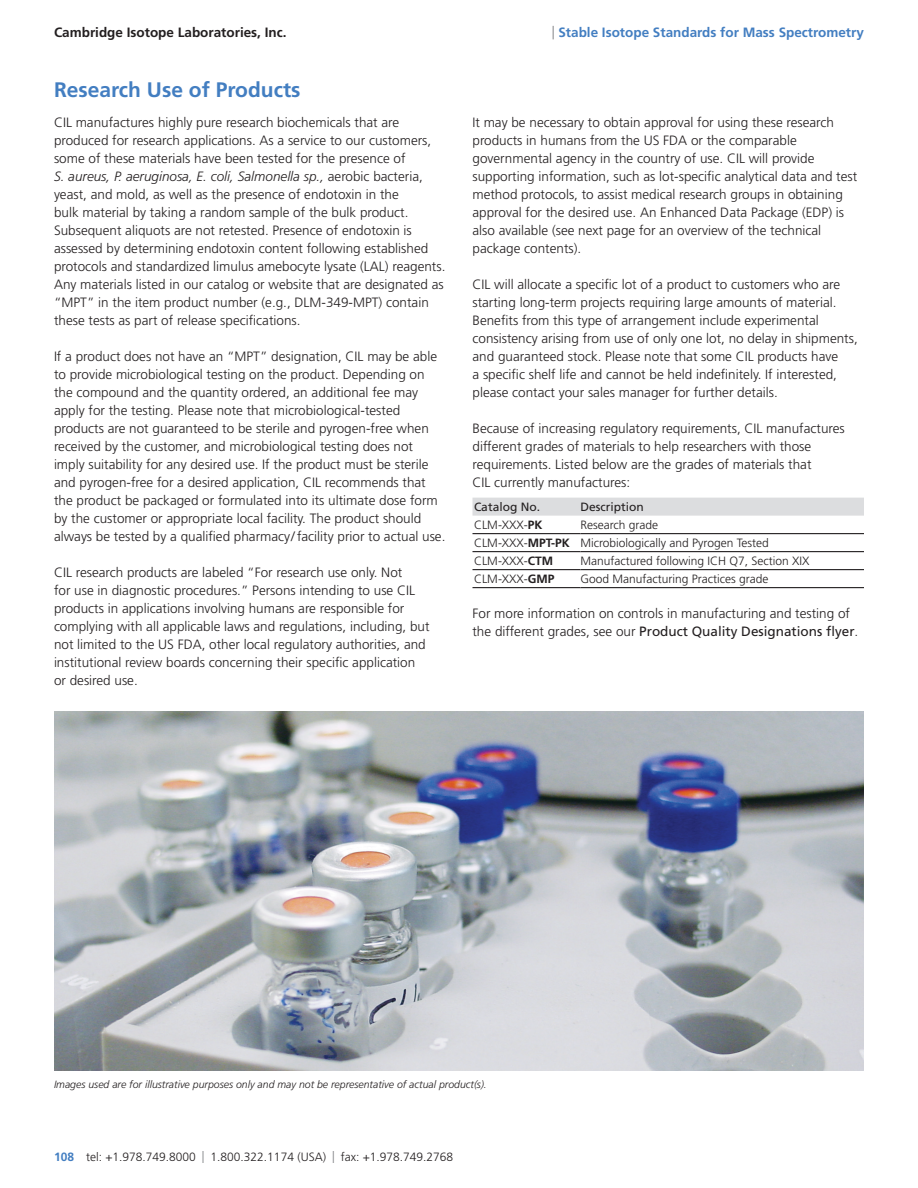
<style>
.page{position:relative;width:918px;height:1188px;background:#fff}
.page>*{position:absolute;margin:0;border:0;box-sizing:border-box;transform-origin:0 0}
.Product_Headings{font:700 21px "Frutiger LT Std";color:#437ec1}
.t1{font:300 13.5px/18px "Frutiger LT Std";color:#231f20}
.t2{font:700 13.5px "Frutiger LT Std";color:#437ec1}
.t3{font:700 13.5px "Frutiger LT Std";color:#231f20}
.t4{font:300 12px "Frutiger LT Std";color:#231f20}
.t5{font:12px "Frutiger LT Std";color:#231f20}
.t6{font:italic 300 10.5px "Frutiger LT Std";color:#231f20}
.s1{font-weight:300;color:#808285}
.s2{font-style:italic}
.s3{font-weight:700}
.s4{font-weight:400}
.s5{font-weight:700;color:#437ec1}
.s6{color:#808285}
</style>
<div class="page">
<div style="left:472px;top:498px;width:392px;height:18px;background:#dcdddf"></div>
<hr style="left:472px;top:533px;width:108px;height:1px;background:#231f20">
<hr style="left:580px;top:533px;width:284px;height:1px;background:#231f20">
<hr style="left:472px;top:551px;width:108px;height:1px;background:#231f20">
<hr style="left:580px;top:551px;width:284px;height:1px;background:#231f20">
<hr style="left:472px;top:569px;width:108px;height:1px;background:#231f20">
<hr style="left:580px;top:569px;width:284px;height:1px;background:#231f20">
<hr style="left:472px;top:587px;width:108px;height:1px;background:#231f20">
<hr style="left:580px;top:587px;width:284px;height:1px;background:#231f20">
<img style="left:54px;top:711px;width:810px;height:360px">
<p class="t3" style="left:54px;top:25px;width:234px">Cambridge Isotope Laboratories, Inc.</p>
<p class="t2" style="left:552px;top:25px;width:314px"><span class="s1">|</span> Stable Isotope Standards for Mass Spectrometry</p>
<p class="Product_Headings" style="left:54px;top:77px;width:248px">Research Use of Products</p>
<p class="t1" style="left:54px;top:114px;width:379px">CIL manufactures highly pure research biochemicals that are produced for research applications. As a service to our customers, some of these materials have been tested for the presence of</p>
<p class="t1" style="left:54px;top:168px;width:370px"><span class="s2">S. aureus, P. aeruginosa, E. coli, Salmonella sp.,</span> aerobic bacteria, yeast, and mold, as well as the presence of endotoxin in the</p>
<p class="t1" style="left:54px;top:204px;width:393px">bulk material by taking a random sample of the bulk product.<br>Subsequent aliquots are not retested. Presence of endotoxin is assessed by determining endotoxin content following established protocols and standardized limulus amebocyte lysate (LAL) reagents.<br>Any materials listed in our catalog or website that are designated as “MPT” in the item product number (e.g., DLM-349-MPT) contain these tests as part of release specifications.</p>
<p class="t1" style="left:54px;top:348px;width:393px">If a product does not have an “MPT” designation, CIL may be able to provide microbiological testing on the product. Depending on the compound and the quantity ordered, an additional fee may apply for the testing. Please note that microbiological-tested products are not guaranteed to be sterile and pyrogen-free when received by the customer, and microbiological testing does not imply suitability for any desired use. If the product must be sterile and pyrogen-free for a desired application, CIL recommends that the product be packaged or formulated into its ultimate dose form by the customer or appropriate local facility. The product should always be tested by a qualified pharmacy/ facility prior to actual use.</p>
<p class="t1" style="left:54px;top:564px;width:350px">CIL research products are labeled “For research use only. Not</p>
<p class="t1" style="left:54px;top:582px;width:377px">for use in diagnostic procedures.” Persons intending to use CIL products in applications involving humans are responsible for complying with all applicable laws and regulations, including, but</p>
<p class="t1" style="left:54px;top:636px;width:373px">not limited to the US FDA, other local regulatory authorities, and institutional review boards concerning their specific application</p>
<p class="t1" style="left:54px;top:672px;width:85px">or desired use.</p>
<p class="t1" style="left:472px;top:114px;width:386px">It may be necessary to obtain approval for using these research products in humans from the US FDA or the comparable governmental agency in the country of use. CIL will provide supporting information, such as lot-specific analytical data and test method protocols, to assist medical research groups in obtaining approval for the desired use. An Enhanced Data Package (EDP) is also available (see next page for an overview of the technical package contents).</p>
<p class="t1" style="left:472px;top:276px;width:387px">CIL will allocate a specific lot of a product to customers who are starting long-term projects requiring large amounts of material.<br>Benefits from this type of arrangement include experimental consistency arising from use of only one lot, no delay in shipments, and guaranteed stock. Please note that some CIL products have<br>a specific shelf life and cannot be held indefinitely. If interested, please contact your sales manager for further details.</p>
<p class="t1" style="left:472px;top:420px;width:374px">Because of increasing regulatory requirements, CIL manufactures different grades of materials to help researchers with those requirements. Listed below are the grades of materials that<br>CIL currently manufactures:</p>
<p class="t5" style="left:474px;top:500px;width:68px">Catalog No.</p>
<p class="t5" style="left:580px;top:500px;width:65px">Description</p>
<p class="t4" style="left:474px;top:518px;width:70px">CLM-XXX-<span class="s3">PK</span></p>
<p class="t4" style="left:580px;top:518px;width:79px">Research grade</p>
<p class="t4" style="left:474px;top:536px;width:97px">CLM-XXX-<span class="s3">MPT-PK</span></p>
<p class="t4" style="left:580px;top:536px;width:190px">Microbiologically and Pyrogen Tested</p>
<p class="t4" style="left:474px;top:554px;width:81px">CLM-XXX-<span class="s3">CTM</span></p>
<p class="t4" style="left:580px;top:554px;width:231px">Manufactured following ICH Q7, Section XIX</p>
<p class="t4" style="left:474px;top:572px;width:82px">CLM-XXX-<span class="s3">GMP</span></p>
<p class="t4" style="left:580px;top:572px;width:190px">Good Manufacturing Practices grade</p>
<p class="t1" style="left:472px;top:605px;width:387px">For more information on controls in manufacturing and testing of the different grades, see our <span class="s4">Product Quality Designations flyer</span>.</p>
<p class="t6" style="left:54px;top:1078px;width:434px">Images used are for illustrative purposes only and may not be representative of actual product(s).</p>
<p class="t4" style="left:54px;top:1150px;width:401px"><span class="s5">108</span> tel: +1.978.749.8000 <span class="s6">|</span> 1.800.322.1174 (USA) <span class="s6">|</span> fax: +1.978.749.2768</p>
</div>
